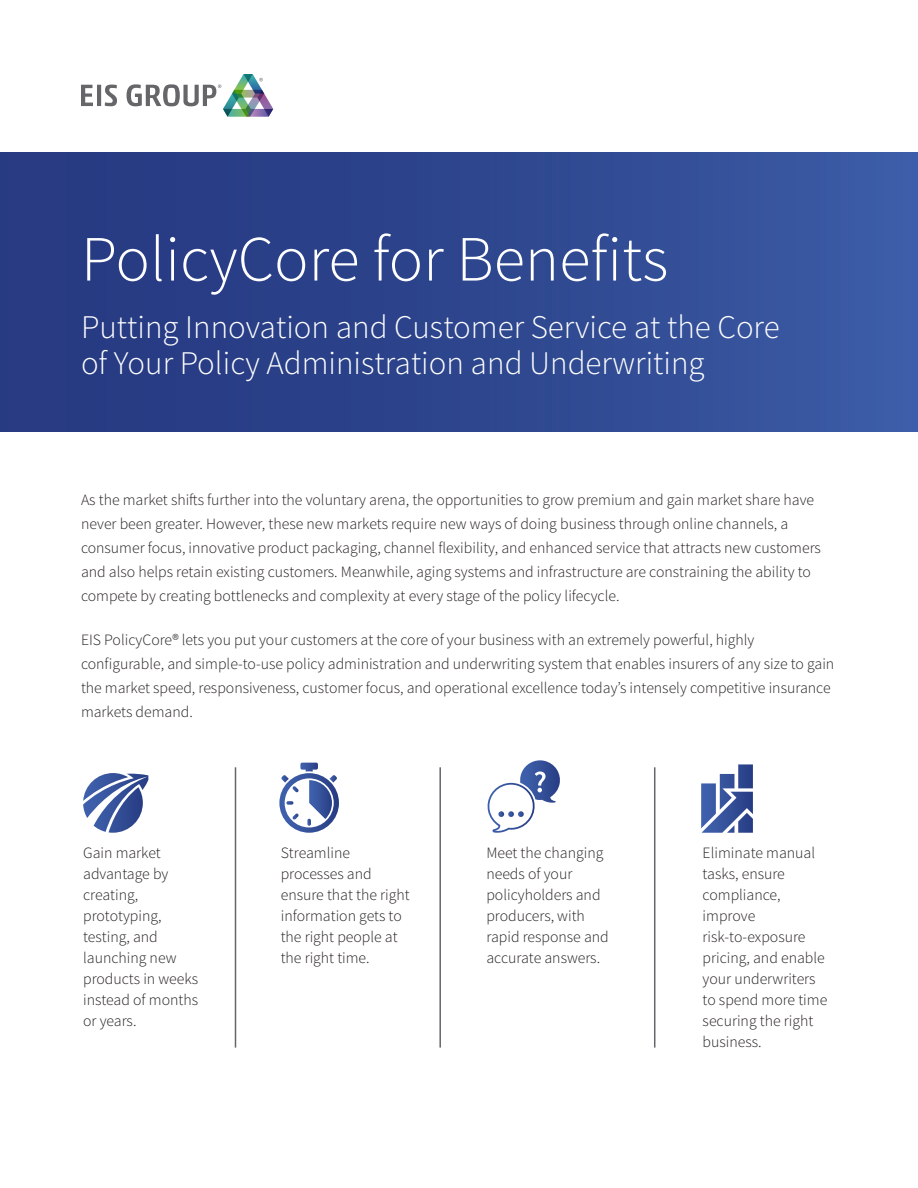
<style>
.page{position:relative;width:918px;height:1188px;background:#fff}
.page>*{position:absolute;margin:0;border:0;box-sizing:border-box;transform-origin:0 0}
.t1{font:300 64.5px "Source Sans Pro";color:#fff}
.t2{font:300 33px/36px "Source Sans Pro";color:#fff}
.t3{font:300 15.75px/21px "Source Sans Pro";color:#231f20}
</style>
<div class="page">
<div style="left:0;top:153px;width:918px;height:279px;background:linear-gradient(to right,#24357d,#3a5aa3)"></div>
<svg style="left:81px;top:85px;width:12px;height:21px"></svg>
<hr style="left:97px;top:85px;width:4px;height:21px;background:#66666a">
<svg style="left:105px;top:85px;width:12px;height:21px"></svg>
<svg style="left:127px;top:74px;width:146px;height:43px"></svg>
<svg style="left:83px;top:773px;width:65px;height:60px"></svg>
<svg style="left:279px;top:763px;width:60px;height:70px"></svg>
<svg style="left:487px;top:760px;width:73px;height:73px"></svg>
<svg style="left:701px;top:764px;width:52px;height:69px"></svg>
<hr style="left:235px;top:767px;width:1px;height:281px;background:#66666a">
<hr style="left:439px;top:767px;width:2px;height:281px;background:#66666a">
<hr style="left:654px;top:767px;width:1px;height:281px;background:#66666a">
<h1 class="t1" style="left:81px;top:220px;width:589px">PolicyCore for Benefits</h1>
<h2 class="t2" style="left:81px;top:309px;width:700px">Putting Innovation and Customer Service at the Core of Your Policy Administration and Underwriting</h2>
<p class="t3" style="left:81px;top:488px;width:741px;line-height:24px">As the market shifts further into the voluntary arena, the opportunities to grow premium and gain market share have never been greater. However, these new markets require new ways of doing business through online channels, a consumer focus, innovative product packaging, channel flexibility, and enhanced service that attracts new customers and also helps retain existing customers. Meanwhile, aging systems and infrastructure are constraining the ability to compete by creating bottlenecks and complexity at every stage of the policy lifecycle.</p>
<p class="t3" style="left:81px;top:628px;width:755px;line-height:24px">EIS PolicyCore® lets you put your customers at the core of your business with an extremely powerful, highly configurable, and simple-to-use policy administration and underwriting system that enables insurers of any size to gain the market speed, responsiveness, customer focus, and operational excellence today’s intensely competitive insurance markets demand.</p>
<p class="t3" style="left:83px;top:842px;width:117px">Gain market advantage by creating, prototyping, testing, and launching new products in weeks instead of months or years.</p>
<p class="t3" style="left:281px;top:842px;width:130px">Streamline processes and ensure that the right information gets to the right people at the right time.</p>
<p class="t3" style="left:486px;top:842px;width:124px">Meet the changing needs of your policyholders and producers, with rapid response and accurate answers.</p>
<p class="t3" style="left:703px;top:842px;width:126px">Eliminate manual tasks, ensure compliance, improve risk-to-exposure pricing, and enable your underwriters to spend more time securing the right business.</p>
</div>
